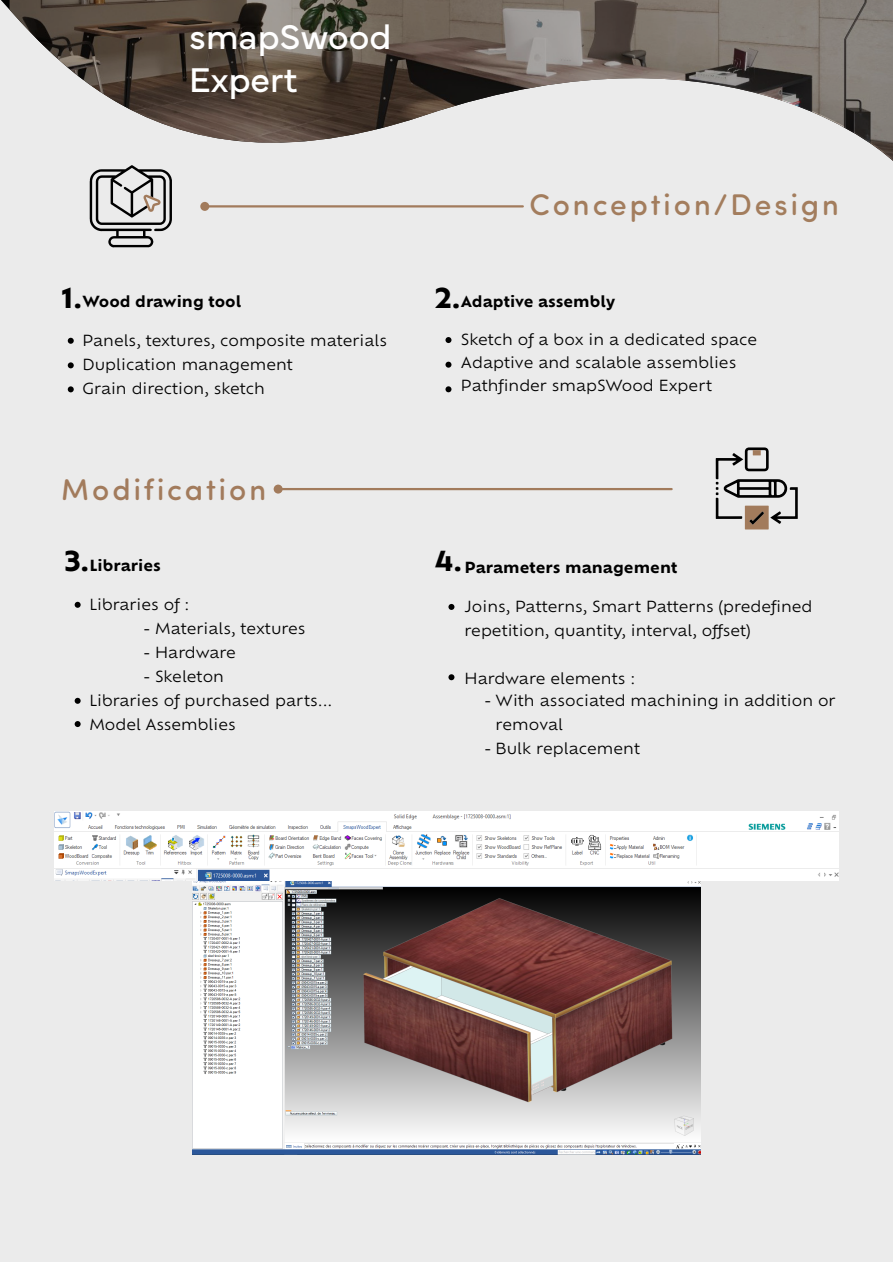
<style>
.page{position:relative;width:893px;height:1263px;background:#fff}
.page>*{position:absolute;margin:0;border:0;box-sizing:border-box;transform-origin:0 0}
.t1{font:35.85px/42.9px "Mundial";color:#fff}
.t2{font:500 30px "Sofia Pro Soft";letter-spacing:.1em;color:#a37d5d}
.t3{font:500 30px "Sofia Pro Soft";letter-spacing:.1em;color:#a27b5c}
.t4{font:700 27px "Ofelia Text";color:#000}
.t5{font:15px/23.2px "Ofelia Text";color:#000}
.t6{font:700 15px "Ofelia Text";color:#000}
</style>
<div class="page">
<div style="left:0;top:0;width:893px;height:1261px;background:#ebebeb"></div>
<svg style="left:75px;top:602px;width:6px;height:6px"></svg>
<svg style="left:75px;top:698px;width:6px;height:6px"></svg>
<svg style="left:75px;top:721px;width:6px;height:6px"></svg>
<svg style="left:448px;top:604px;width:6px;height:6px"></svg>
<svg style="left:448px;top:674px;width:6px;height:6px"></svg>
<svg style="left:283px;top:488px;width:390px;height:2px"></svg>
<div style="left:274px;top:485px;width:9px;height:9px;background:#a27b5c;border-radius:50%"></div>
<img style="left:193px;top:880px;width:507px;height:274px">
<img style="left:54px;top:812px;width:785px;height:68px">
<svg style="left:68px;top:338px;width:6px;height:6px"></svg>
<svg style="left:68px;top:362px;width:6px;height:6px"></svg>
<svg style="left:68px;top:386px;width:6px;height:6px"></svg>
<svg style="left:445px;top:337px;width:6px;height:6px"></svg>
<svg style="left:445px;top:362px;width:6px;height:6px"></svg>
<svg style="left:445px;top:386px;width:6px;height:6px"></svg>
<svg style="left:89px;top:195px;width:435px;height:25px"></svg>
<svg style="left:1px;top:0;width:892px;height:161px"></svg>
<hr style="left:114px;top:247px;width:35px;height:1px;background:#a9a9a9">
<svg style="left:90px;top:165px;width:82px;height:82px"></svg>
<svg style="left:716px;top:447px;width:82px;height:82px"></svg>
<div style="left:417px;top:813px;width:14px;height:9px;background:#fff"></div>
<p class="t1" style="left:189px;top:12px;width:204px">smapSwood<br>Expert</p>
<p class="t2" style="left:530px;top:182px;width:311px">Conception/Design</p>
<p class="t4" style="left:61px;top:277px;width:23px">1.</p>
<p class="t4" style="left:435px;top:277px;width:28px">2.</p>
<p class="t6" style="left:83px;top:290px;width:160px">Wood drawing tool</p>
<p class="t5" style="left:83px;top:328px;width:306px">Panels, textures, composite materials</p>
<p class="t5" style="left:83px;top:352px;width:212px">Duplication management</p>
<p class="t5" style="left:83px;top:376px;width:184px">Grain direction, sketch</p>
<p class="t6" style="left:461px;top:290px;width:156px">Adaptive assembly</p>
<p class="t5" style="left:461px;top:326px;width:298px">Sketch of a box in a dedicated space<br>Adaptive and scalable assemblies<br>Pathfinder smapSWood Expert</p>
<p class="t3" style="left:61px;top:468px;width:206px">Modification</p>
<p class="t4" style="left:64px;top:541px;width:27px">3.</p>
<p class="t4" style="left:435px;top:541px;width:29px">4.</p>
<p class="t6" style="left:89px;top:554px;width:73px">Libraries</p>
<p class="t5" style="left:89px;top:592px;width:101px">Libraries of :</p>
<p class="t5" style="left:143px;top:616px;width:164px">- Materials, textures</p>
<p class="t5" style="left:143px;top:640px;width:94px">- Hardware</p>
<p class="t5" style="left:143px;top:664px;width:82px">- Skeleton</p>
<p class="t5" style="left:89px;top:688px;width:245px">Libraries of purchased parts...</p>
<p class="t5" style="left:89px;top:712px;width:148px">Model Assemblies</p>
<p class="t6" style="left:465px;top:556px;width:214px">Parameters management</p>
<p class="t5" style="left:465px;top:593px;width:349px;line-height:24px">Joins, Patterns, Smart Patterns (predefined repetition, quantity, interval, offset)</p>
<p class="t5" style="left:465px;top:665px;width:172px">Hardware elements :</p>
<p class="t5" style="left:496px;top:688px;width:341px;text-indent:-11px">- With associated machining in addition or removal</p>
<p class="t5" style="left:484px;top:736px;width:157px">- Bulk replacement</p>
</div>
